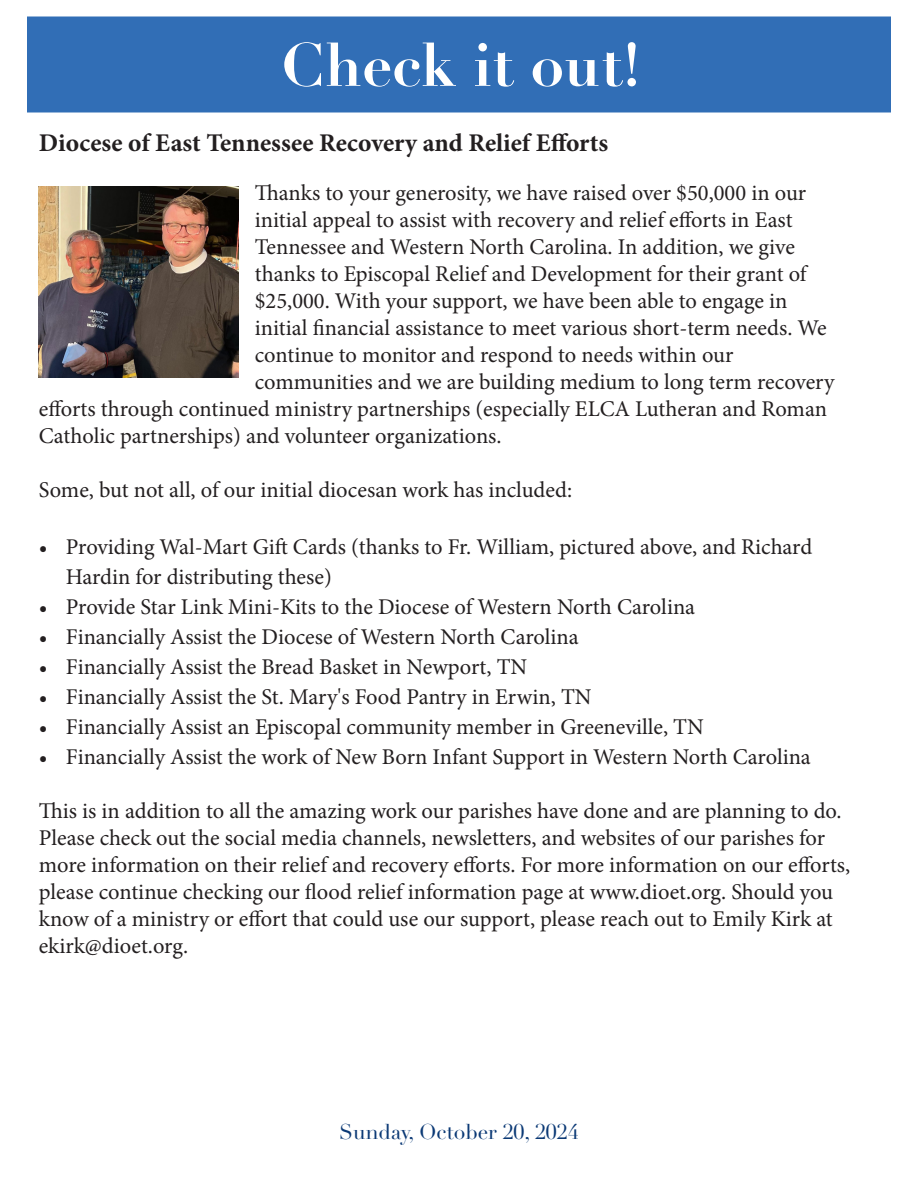
<style>
.page{position:relative;width:918px;height:1188px;background:#fff}
.page>*{position:absolute;margin:0;border:0;box-sizing:border-box;transform-origin:0 0}
.t1{font:700 60px "Didot LT Pro";color:#fff}
.t2{font:700 25.5px "Minion Pro";letter-spacing:-.005em;color:#231f20}
.t3{font:22.5px/27px "Minion Pro";letter-spacing:-.005em;color:#231f20}
.t4{font:21px "Didot LT Pro";color:#0b3975}
</style>
<div class="page">
<div style="left:27px;top:16px;width:864px;height:96px;background:#316eb6;border:3px solid #316eb6"></div>
<img style="left:39px;top:187px;width:200px;height:191px">
<p class="t1" style="left:281px;top:28px;width:361px">Check it out!</p>
<p class="t2" style="left:39px;top:125px;width:571px">Diocese of East Tennessee Recovery and Relief Efforts</p>
<p class="t3" style="left:255px;top:179px;width:553px">Thanks to your generosity, we have raised over $50,000 in our</p>
<p class="t3" style="left:255px;top:206px;width:539px">initial appeal to assist with recovery and relief efforts in East</p>
<p class="t3" style="left:255px;top:233px;width:542px">Tennessee and Western North Carolina. In addition, we give</p>
<p class="t3" style="left:255px;top:260px;width:553px">thanks to Episcopal Relief and Development for their grant of</p>
<p class="t3" style="left:255px;top:287px;width:534px">$25,000. With your support, we have been able to engage in</p>
<p class="t3" style="left:255px;top:314px;width:574px">initial financial assistance to meet various short-term needs. We</p>
<p class="t3" style="left:255px;top:341px;width:480px">continue to monitor and respond to needs within our</p>
<p class="t3" style="left:255px;top:368px;width:581px">communities and we are building medium to long term recovery</p>
<p class="t3" style="left:39px;top:395px;width:790px">efforts through continued ministry partnerships (especially ELCA Lutheran and Roman</p>
<p class="t3" style="left:39px;top:422px;width:464px">Catholic partnerships) and volunteer organizations.</p>
<p class="t3" style="left:39px;top:476px;width:535px">Some, but not all, of our initial diocesan work has included:</p>
<p class="t3" style="left:66px;top:532px;width:748px;line-height:30px;text-indent:-27px">• Providing Wal-Mart Gift Cards (thanks to Fr. William, pictured above, and Richard<br>Hardin for distributing these)</p>
<p class="t3" style="left:39px;top:593px;width:658px">• Provide Star Link Mini-Kits to the Diocese of Western North Carolina</p>
<p class="t3" style="left:39px;top:623px;width:541px">• Financially Assist the Diocese of Western North Carolina</p>
<p class="t3" style="left:39px;top:653px;width:490px">• Financially Assist the Bread Basket in Newport, TN</p>
<p class="t3" style="left:39px;top:683px;width:554px">• Financially Assist the St. Mary's Food Pantry in Erwin, TN</p>
<p class="t3" style="left:39px;top:713px;width:667px">• Financially Assist an Episcopal community member in Greeneville, TN</p>
<p class="t3" style="left:39px;top:743px;width:774px">• Financially Assist the work of New Born Infant Support in Western North Carolina</p>
<p class="t3" style="left:39px;top:797px;width:813px">This is in addition to all the amazing work our parishes have done and are planning to do.<br>Please check out the social media channels, newsletters, and websites of our parishes for more information on their relief and recovery efforts. For more information on our efforts, please continue checking our flood relief information page at www.dioet.org. Should you know of a ministry or effort that could use our support, please reach out to Emily Kirk at ekirk@dioet.org.</p>
<p class="t4" style="left:339px;top:1119px;width:241px">Sunday, October 20, 2024</p>
</div>
